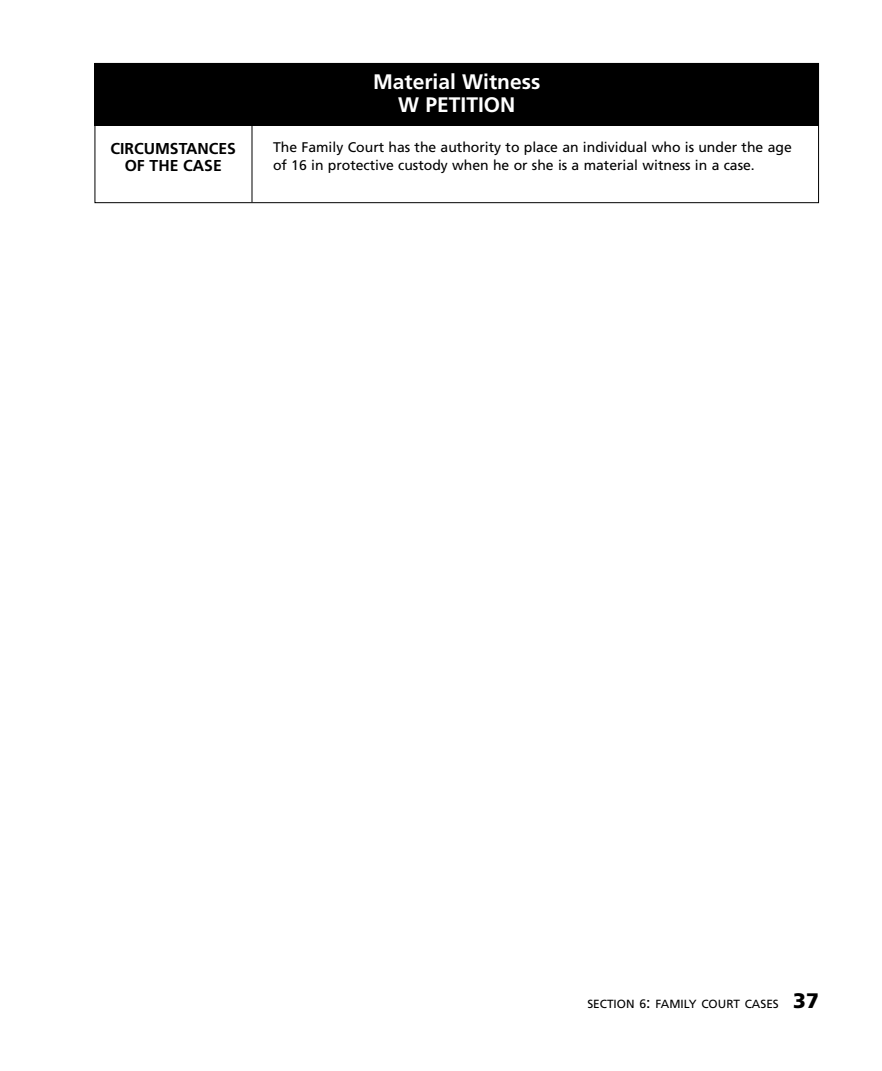
<style>
.page{position:relative;width:882px;height:1071px;background:#fff}
.page>*{position:absolute;margin:0;border:0;box-sizing:border-box;transform-origin:0 0}
.t1{font:700 21px/22.8px "Frutiger";color:#fff;text-align:center}
.t2{font:700 15.75px/17.5px "Frutiger";color:#000;text-align:center}
.t3{font:14px/17.5px "Frutiger";color:#000}
.t4{font:11.9px "Frutiger";color:#000}
.s1{font-size:12.25px}
.s2{font-size:15.75px}
.s3{font-weight:900;font-size:21px}
</style>
<div class="page">
<div style="left:94px;top:63px;width:725px;height:63px;background:#000"></div>
<hr style="left:252px;top:63px;width:1px;height:139px;background:#000">
<h1 class="t1" style="left:373px;top:72px;width:169px">Material Witness<br>W PETITION</h1>
<p class="t2" style="left:110px;top:141px;width:127px">CIRCUMSTANCES<br>OF THE CASE</p>
<p class="t3" style="left:273px;top:140px;width:520px">The Family Court has the authority to place an individual who is under the age of 16 in protective custody when he or she is a material witness in a case.</p>
<p class="t4" style="left:587px;top:999px;width:233px">SECTION <span class="s1">6</span><span class="s2">:</span> FAMILY COURT CASES <span class="s3">37</span></p>
</div>
